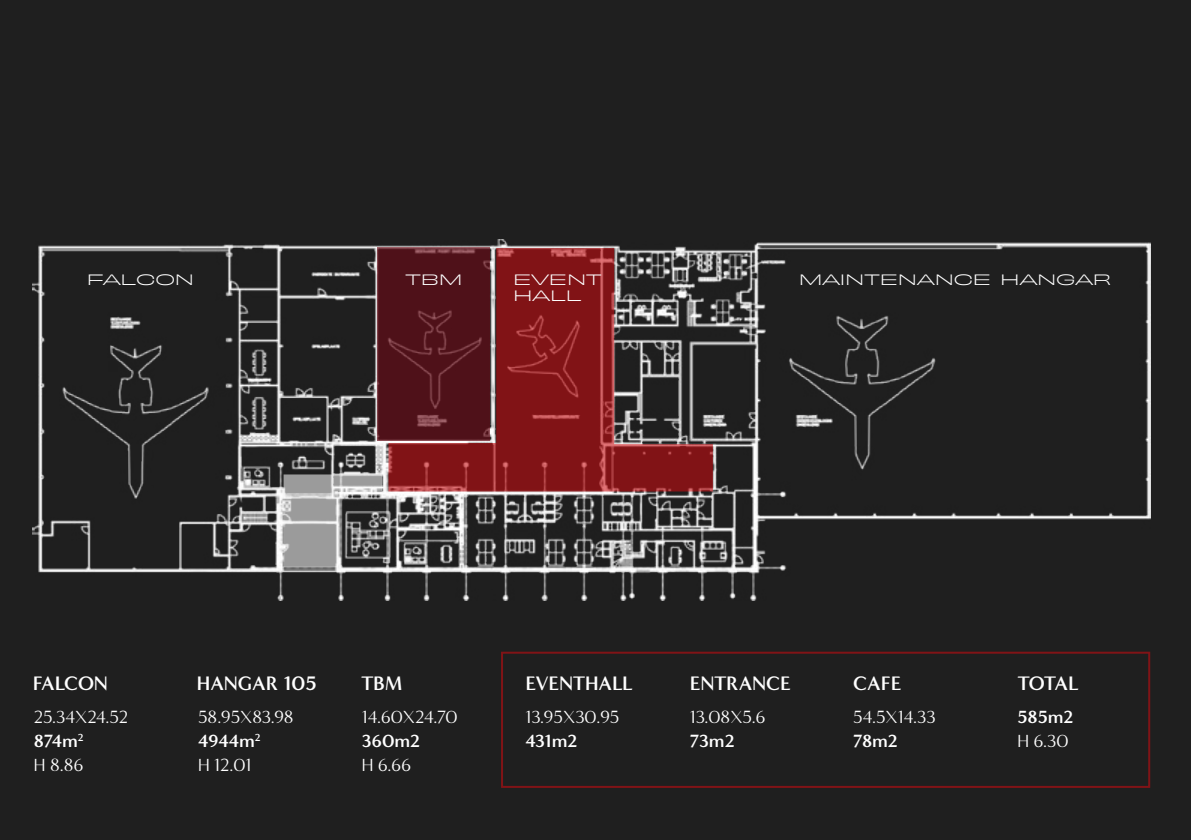
<style>
.page{position:relative;width:1191px;height:840px;background:#fff}
.page>*{position:absolute;margin:0;border:0;box-sizing:border-box;transform-origin:0 0}
.t1{font:700 20px "Minerva Modern";letter-spacing:-.015em;color:#fff}
.t2{font:18px/24px "Minerva Modern";color:#fff}
.t3{font:700 18px "Minerva Modern";color:#fff}
.t4{font:14px "Obviously Extd Lght";letter-spacing:.025em;color:#fff}
.s1{font-weight:700}
</style>
<div class="page">
<div style="left:0;top:0;width:1191px;height:839px;background:#1f1f1f"></div>
<img style="left:32px;top:239px;width:1118px;height:361px">
<svg style="left:388px;top:247px;width:325px;height:244px;fill:#811316"></svg>
<svg style="left:378px;top:247px;width:112px;height:194px;background:#53151d"></svg>
<svg style="left:283px;top:474px;width:99px;height:92px"></svg>
<p class="t4" style="left:87px;top:268px;width:108px">FALCON</p>
<p class="t4" style="left:405px;top:268px;width:58px">TBM</p>
<p class="t4" style="left:513px;top:268px;width:90px">EVENT</p>
<p class="t4" style="left:799px;top:268px;width:313px">MAINTENANCE HANGAR</p>
<p class="t4" style="left:513px;top:284px;width:70px">HALL</p>
<p class="t1" style="left:33px;top:671px;width:76px">FALCON</p>
<p class="t1" style="left:197px;top:671px;width:121px">HANGAR 105</p>
<p class="t1" style="left:361px;top:671px;width:43px">TBM</p>
<p class="t1" style="left:525px;top:671px;width:109px">EVENTHALL</p>
<p class="t1" style="left:690px;top:671px;width:103px">ENTRANCE</p>
<p class="t1" style="left:853px;top:671px;width:50px">CAFE</p>
<p class="t1" style="left:1017px;top:671px;width:63px">TOTAL</p>
<p class="t2" style="left:34px;top:704px;width:95px">25.34X24.52<br><span class="s1">874m</span><sup>2<br></sup>H 8.86</p>
<p class="t2" style="left:198px;top:704px;width:97px">58.95X83.98<br><span class="s1">4944m</span><sup>2<br></sup>H 12.01</p>
<p class="t2" style="left:362px;top:704px;width:97px">14.60X24.70</p>
<p class="t3" style="left:362px;top:729px;width:60px">360m2</p>
<p class="t2" style="left:362px;top:752px;width:51px">H 6.66</p>
<p class="t2" style="left:525px;top:704px;width:96px">13.95X30.95</p>
<p class="t3" style="left:525px;top:729px;width:54px">431m2</p>
<p class="t2" style="left:690px;top:704px;width:77px">13.08X5.6</p>
<p class="t3" style="left:690px;top:729px;width:46px">73m2</p>
<p class="t2" style="left:853px;top:704px;width:84px">54.5X14.33</p>
<p class="t3" style="left:853px;top:729px;width:46px">78m2</p>
<p class="t3" style="left:1017px;top:705px;width:58px">585m2</p>
<p class="t2" style="left:1017px;top:728px;width:53px">H 6.30</p>
</div>
